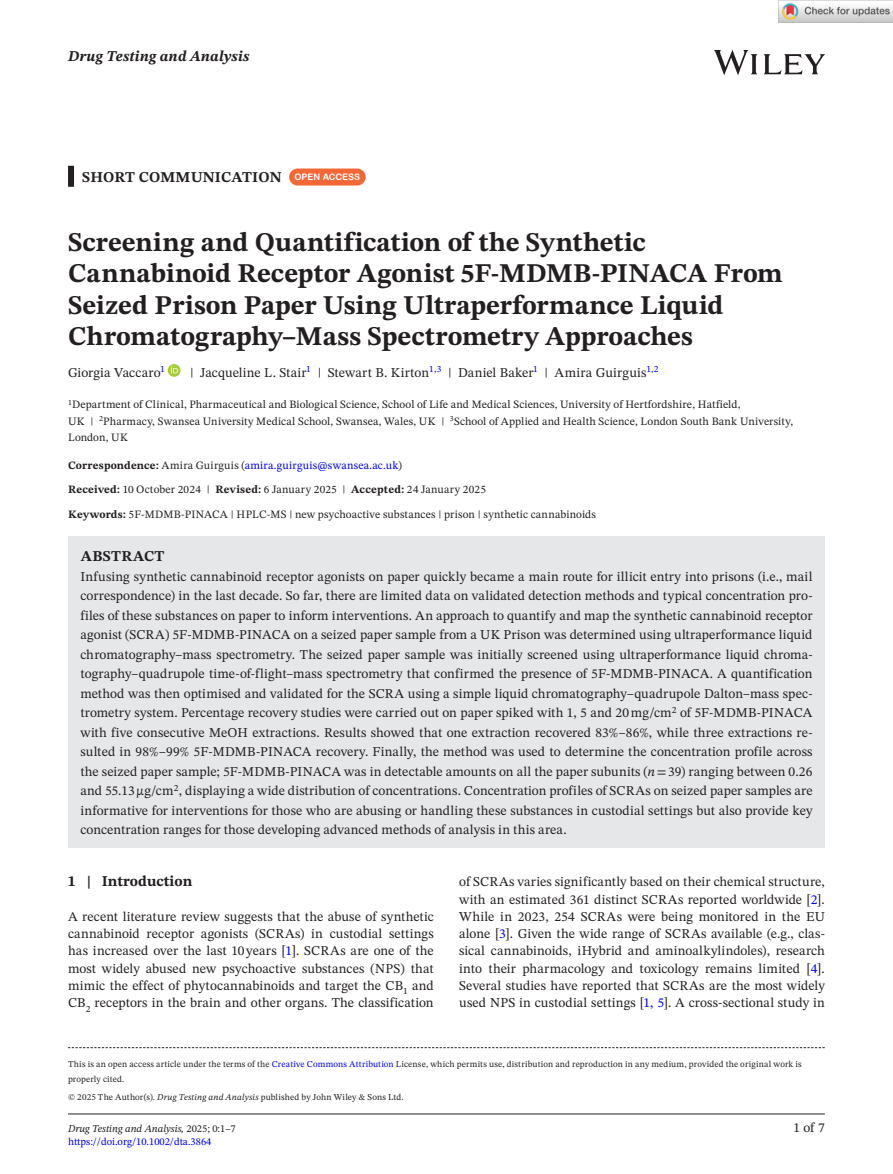
<style>
.page{position:relative;width:893px;height:1174px;background:#fff}
.page>*{position:absolute;margin:0;border:0;box-sizing:border-box;transform-origin:0 0}
.t1{font:700 27px/31.5px "STIX Two Text";color:#231f20}
.t2{font:700 15px "STIX Two Text";letter-spacing:.01em;color:#231f20}
.t3{font:italic 700 15px "STIX Two Text";letter-spacing:.01em;color:#231f20}
.t4{font:13.5px/19.5px "STIX Two Text";letter-spacing:.01em;color:#231f20;text-align:justify}
.t5{font:11.25px/16.5px "STIX Two Text";letter-spacing:.015em;color:#231f20}
.t6{font:10.5px/12.6px "STIX Two Text";color:#00f}
.t7{font:9px/15px "STIX Two Text";letter-spacing:.02em;color:#231f20}
.s1{font-family:"Arial Rounded MT Bold";font-weight:400;font-size:9px;color:#fff}
.s2{font-weight:700}
.s3{color:#00f}
.s4{font-style:italic}
.s5{font-style:italic;color:#231f20}
.s6{color:#231f20}
</style>
<div class="page">
<hr style="left:68px;top:1113px;width:757px;height:1px;background:#231f20">
<img style="left:714px;top:51px;width:111px;height:23px">
<div style="left:68px;top:166px;width:6px;height:21px;background:#231f20"></div>
<div style="left:68px;top:536px;width:757px;height:42px;background:#e6e7e9"></div>
<div style="left:68px;top:555px;width:757px;height:293px;background:#e6e7e9"></div>
<div style="left:289px;top:168px;width:77px;height:17px;background:#f16736;border-radius:9px"></div>
<svg style="left:168px;top:364px;width:13px;height:13px"></svg>
<svg style="left:171px;top:366px;width:7px;height:7px"></svg>
<svg style="left:68px;top:1047px;width:757px;height:1px"></svg>
<img style="left:779px;top:0;width:114px;height:23px">
<p class="t3" style="left:68px;top:46px;width:183px">Drug Testing and Analysis</p>
<p class="t2" style="left:82px;top:166px;width:280px">SHORT COMMUNICATION <span class="s1">OPEN ACCESS</span></p>
<h1 class="t1" style="left:68px;top:227px;width:716px">Screening and Quantification of the Synthetic Cannabinoid Receptor Agonist 5F-MDMB-PINACA From Seized Prison Paper Using Ultraperformance Liquid Chromatography–Mass Spectrometry Approaches</h1>
<p class="t4" style="left:68px;top:362px;width:98px">Giorgia Vaccaro<sup>1</sup></p>
<p class="t4" style="left:190px;top:362px;width:470px">| Jacqueline L. Stair<sup>1</sup> | Stewart B. Kirton<sup>1,3</sup> | Daniel Baker<sup>1</sup> | Amira Guirguis<sup>1,2</sup></p>
<p class="t5" style="left:68px;top:396px;width:727px"><sup>1</sup>Department of Clinical, Pharmaceutical and Biological Science, School of Life and Medical Sciences, University of Hertfordshire, Hatfield,<br>UK | <sup>2</sup>Pharmacy, Swansea University Medical School, Swansea, Wales, UK | <sup>3</sup>School of Applied and Health Science, London South Bank University,<br>London, UK</p>
<p class="t5" style="left:68px;top:453px;width:419px;line-height:24px"><span class="s2">Correspondence:</span> Amira Guirguis (<span class="s3">amira.guirguis@swansea.ac.uk</span>)<br><span class="s2">Received:</span> 10 October 2024 | <span class="s2">Revised:</span> 6 January 2025 | <span class="s2">Accepted:</span> 24 January 2025</p>
<p class="t5" style="left:68px;top:506px;width:529px"><span class="s2">Keywords:</span> 5F-MDMB-PINACA | HPLC-MS | new psychoactive substances | prison | synthetic cannabinoids</p>
<p class="t2" style="left:81px;top:545px;width:85px">ABSTRACT</p>
<p class="t4" style="left:80px;top:566px;width:734px">Infusing synthetic cannabinoid receptor agonists on paper quickly became a main route for illicit entry into prisons (i.e., mail correspondence) in the last decade. So far, there are limited data on validated detection methods and typical concentration pro&shy;files of these substances on paper to inform interventions. An approach to quantify and map the synthetic cannabinoid receptor agonist (SCRA) 5F-MDMB-PINACA on a seized paper sample from a UK Prison was determined using ultraperformance liquid chromatography–mass spectrometry. The seized paper sample was initially screened using ultraperformance liquid chroma&shy;tography–quadrupole time-of-flight–mass spectrometry that confirmed the presence of 5F-MDMB-PINACA. A quantification method was then optimised and validated for the SCRA using a simple liquid chromatography–quadrupole Dalton–mass spec&shy;trometry system. Percentage recovery studies were carried out on paper spiked with 1, 5 and 20mg/cm<sup>2</sup> of 5F-MDMB-PINACA with five consecutive MeOH extractions. Results showed that one extraction recovered 83%–86%, while three extractions re&shy;sulted in 98%–99% 5F-MDMB-PINACA recovery. Finally, the method was used to determine the concentration profile across the seized paper sample; 5F-MDMB-PINACA was in detectable amounts on all the paper subunits (<span class="s4">n</span>=39) ranging between 0.26 and 55.13μg/cm<sup>2</sup>, displaying a wide distribution of concentrations. Concentration profiles of SCRAs on seized paper samples are informative for interventions for those who are abusing or handling these substances in custodial settings but also provide key concentration ranges for those developing advanced methods of analysis in this area.</p>
<p class="t2" style="left:68px;top:870px;width:126px">1 | Introduction</p>
<p class="t4" style="left:68px;top:907px;width:367px;line-height:17.2px">A recent literature review suggests that the abuse of synthetic cannabinoid receptor agonists (SCRAs) in custodial settings has increased over the last 10years [<span class="s3">1</span>]. SCRAs are one of the most widely abused new psychoactive substances (NPS) that mimic the effect of phytocannabinoids and target the CB<sub>1</sub> and CB<sub>2</sub> receptors in the brain and other organs. The classification</p>
<p class="t4" style="left:459px;top:873px;width:367px;line-height:17.2px">of SCRAs varies significantly based on their chemical structure, with an estimated 361 distinct SCRAs reported worldwide [<span class="s3">2</span>].<br>While in 2023, 254 SCRAs were being monitored in the EU alone [<span class="s3">3</span>]. Given the wide range of SCRAs available (e.g., clas&shy;sical cannabinoids, iHybrid and aminoalkylindoles), research into their pharmacology and toxicology remains limited [<span class="s3">4</span>].<br>Several studies have reported that SCRAs are the most widely used NPS in custodial settings [<span class="s3">1, 5</span>]. A cross-sectional study in</p>
<p class="t7" style="left:68px;top:1056px;width:735px">This is an open access article under the terms of the <span class="s3">Creative Commons Attribution</span> License, which permits use, distribution and reproduction in any medium, provided the original work is properly cited.</p>
<p class="t7" style="left:68px;top:1089px;width:337px">© 2025 The Author(s). <span class="s4">Drug Testing and Analysis</span> published by John Wiley &amp; Sons Ltd.</p>
<p class="t6" style="left:68px;top:1122px;width:169px"><span class="s5">Drug Testing and Analysis,</span> <span class="s6">2025; 0:1–7 </span>https://doi.org/10.1002/dta.3864</p>
<p class="t4" style="left:793px;top:1118px;width:33px">1 of 7</p>
</div>
